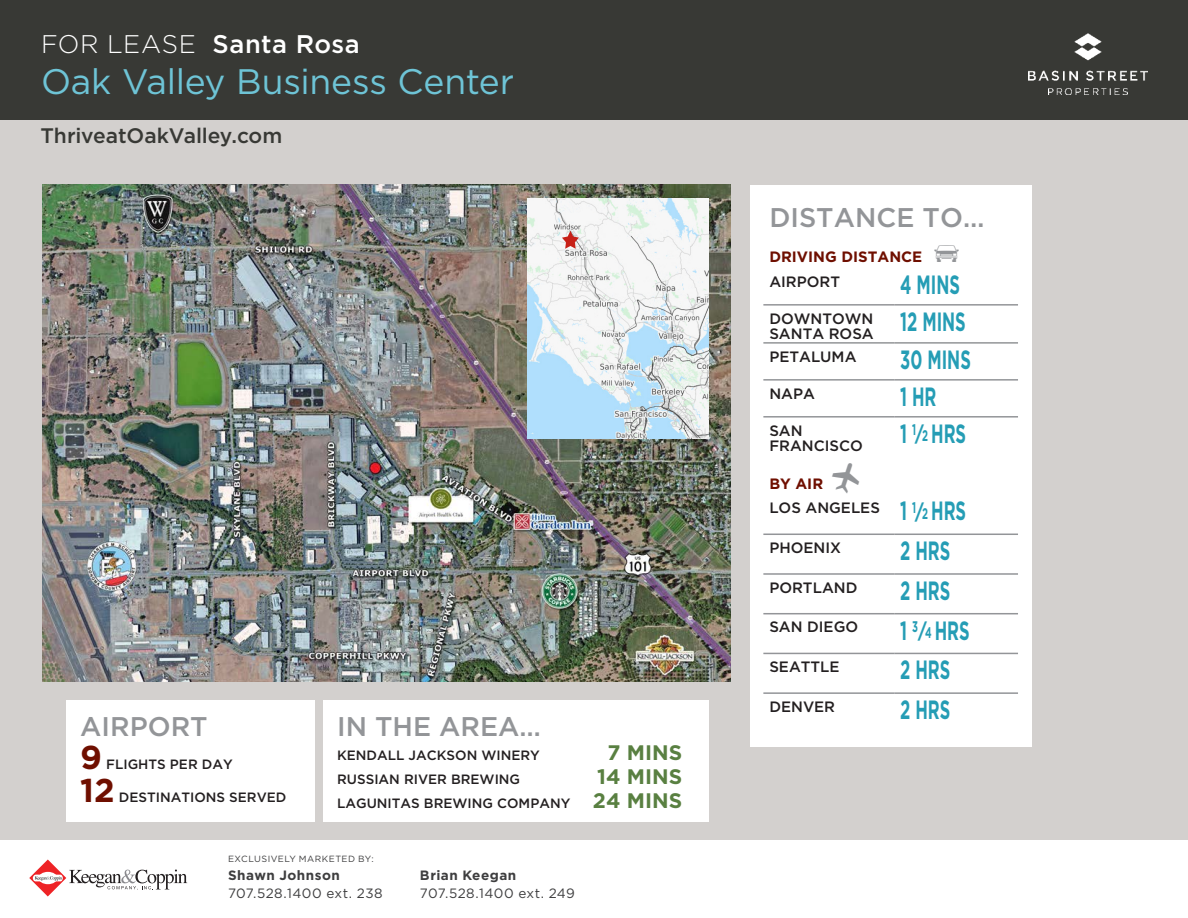
<style>
.page{position:relative;width:1188px;height:918px;background:#fff}
.page>*{position:absolute;margin:0;border:0;box-sizing:border-box;transform-origin:0 0}
.t1{font:35.4px "Gotham";letter-spacing:-.005em;color:#6ec4d6}
.infographic_table_content{font:700 33px "Gotham";color:#6f0f00}
.t2{font:500 27px "Gotham";color:#939598}
.distance{font:700 26.4px "Gotham";color:#259db5;scale:.62 1}
.t3{font:500 25.5px "Gotham";letter-spacing:.02em;color:#fff}
.t4{font:500 21px "Gotham";letter-spacing:-.005em;color:#383935}
.infographic_table_content-2{font:700 21px "Gotham";color:#598041}
.table_content{font:500 15px/15px "Gotham";color:#231f20}
.t5{font:700 15px "Gotham";color:#6f0f00}
.infographic_table_content-3{font:500 13.5px "Gotham";color:#231f20}
.t6{font:13.5px "Gotham";letter-spacing:.03em;color:#3e3e3f}
.t7{font:700 13.5px "Gotham";letter-spacing:.035em;color:#3e3e3f}
.t8{font:9px "Gotham";letter-spacing:.05em;color:#3e3e3f}
.s1{font-weight:300}
.s2{font-weight:700;font-size:21px;color:#598041}
.s3{font-size:20.85px}
.s4{font-size:15.45px}
</style>
<div class="page">
<div style="left:0;top:0;width:1188px;height:120px;background:#383935"></div>
<svg style="left:29px;top:860px;width:158px;height:37px"></svg>
<hr style="left:0;top:838px;width:1188px;height:2px;background:#383935">
<img style="left:1029px;top:33px;width:119px;height:62px">
<div style="left:0;top:120px;width:1188px;height:719px;background:#d3d0ce"></div>
<div style="left:750px;top:185px;width:282px;height:561px;background:#fff"></div>
<hr style="left:763px;top:534px;width:131px;height:1px;background:#939598">
<hr style="left:894px;top:534px;width:124px;height:1px;background:#939598">
<hr style="left:763px;top:573px;width:131px;height:2px;background:#939598">
<hr style="left:894px;top:573px;width:124px;height:2px;background:#939598">
<hr style="left:763px;top:613px;width:131px;height:1px;background:#939598">
<hr style="left:894px;top:613px;width:124px;height:1px;background:#939598">
<hr style="left:763px;top:653px;width:131px;height:1px;background:#939598">
<hr style="left:894px;top:653px;width:124px;height:1px;background:#939598">
<hr style="left:763px;top:692px;width:131px;height:2px;background:#939598">
<hr style="left:894px;top:692px;width:124px;height:2px;background:#939598">
<hr style="left:763px;top:304px;width:131px;height:2px;background:#939598">
<hr style="left:894px;top:304px;width:124px;height:2px;background:#939598">
<hr style="left:763px;top:342px;width:131px;height:2px;background:#939598">
<hr style="left:894px;top:342px;width:124px;height:2px;background:#939598">
<hr style="left:763px;top:379px;width:131px;height:2px;background:#939598">
<hr style="left:894px;top:379px;width:124px;height:2px;background:#939598">
<hr style="left:763px;top:416px;width:131px;height:2px;background:#939598">
<hr style="left:894px;top:416px;width:124px;height:2px;background:#939598">
<div style="left:67px;top:700px;width:248px;height:122px;background:#fff"></div>
<div style="left:324px;top:700px;width:385px;height:122px;background:#fff"></div>
<img style="left:42px;top:185px;width:688px;height:496px">
<img style="left:527px;top:198px;width:182px;height:240px">
<svg style="left:562px;top:231px;width:17px;height:18px"></svg>
<h3 class="t3" style="left:41px;top:29px;width:320px"><span class="s1">FOR LEASE</span> Santa Rosa</h3>
<h1 class="t1" style="left:41px;top:62px;width:475px">Oak Valley Business Center</h1>
<p class="t4" style="left:40px;top:123px;width:243px">ThriveatOakValley.com</p>
<p class="t2" style="left:80px;top:711px;width:129px">AIRPORT</p>
<p class="infographic_table_content" style="left:80px;top:738px;width:23px">9</p>
<p class="infographic_table_content-3" style="left:106px;top:757px;width:128px">FLIGHTS PER DAY</p>
<p class="infographic_table_content" style="left:80px;top:771px;width:36px">12</p>
<p class="infographic_table_content-3" style="left:119px;top:790px;width:169px">DESTINATIONS SERVED</p>
<p class="t2" style="left:337px;top:711px;width:205px">IN THE AREA…</p>
<p class="infographic_table_content-3" style="left:337px;top:748px;width:204px">KENDALL JACKSON WINERY</p>
<p class="infographic_table_content-2" style="left:608px;top:741px;width:76px">7 MINS</p>
<p class="infographic_table_content-3" style="left:337px;top:772px;width:185px">RUSSIAN RIVER BREWING</p>
<p class="infographic_table_content-2" style="left:597px;top:765px;width:86px">14 MINS</p>
<p class="infographic_table_content-3" style="left:337px;top:796px;width:347px">LAGUNITAS BREWING COMPANY <span class="s2">24 MINS</span></p>
<p class="t8" style="left:228px;top:854px;width:147px">EXCLUSIVELY MARKETED BY:</p>
<p class="t7" style="left:228px;top:868px;width:113px">Shawn Johnson</p>
<p class="t6" style="left:228px;top:886px;width:156px">707.528.1400 ext. 238</p>
<p class="t7" style="left:420px;top:868px;width:98px">Brian Keegan</p>
<p class="t6" style="left:420px;top:886px;width:157px">707.528.1400 ext. 249</p>
<p class="t2" style="left:769px;top:202px;width:217px">DISTANCE TO…</p>
<p class="t5" style="left:769px;top:248px;width:154px">DRIVING DISTANCE</p>
<p class="table_content" style="left:769px;top:273px;width:72px">AIRPORT</p>
<p class="distance" style="left:900px;top:269px;width:98px">4 MINS</p>
<p class="table_content" style="left:769px;top:310px;width:106px">DOWNTOWN<br>SANTA ROSA</p>
<p class="distance" style="left:900px;top:306px;width:107px">12 MINS</p>
<p class="table_content" style="left:769px;top:348px;width:89px">PETALUMA</p>
<p class="distance" style="left:900px;top:344px;width:116px">30 MINS</p>
<p class="table_content" style="left:769px;top:385px;width:47px">NAPA</p>
<p class="distance" style="left:900px;top:381px;width:60px">1 HR</p>
<p class="table_content" style="left:769px;top:422px;width:35px">SAN</p>
<p class="table_content" style="left:769px;top:437px;width:95px">FRANCISCO</p>
<p class="distance" style="left:900px;top:418px;width:108px">1 <sup>1</sup><span class="s3">/</span><span class="s4">2</span> HRS</p>
<p class="t5" style="left:769px;top:475px;width:55px">BY AIR</p>
<p class="table_content" style="left:769px;top:500px;width:112px">LOS ANGELES</p>
<p class="distance" style="left:900px;top:496px;width:108px">1 <sup>1</sup><span class="s3">/</span><span class="s4">2</span> HRS</p>
<p class="table_content" style="left:769px;top:540px;width:73px">PHOENIX</p>
<p class="distance" style="left:900px;top:536px;width:83px">2 HRS</p>
<p class="table_content" style="left:769px;top:580px;width:90px">PORTLAND</p>
<p class="distance" style="left:900px;top:575px;width:83px">2 HRS</p>
<p class="table_content" style="left:769px;top:619px;width:90px">SAN DIEGO</p>
<p class="distance" style="left:900px;top:615px;width:114px">1 <sup>3</sup><span class="s3">/</span><span class="s4">4</span> HRS</p>
<p class="table_content" style="left:769px;top:659px;width:72px">SEATTLE</p>
<p class="distance" style="left:900px;top:655px;width:83px">2 HRS</p>
<p class="table_content" style="left:769px;top:699px;width:67px">DENVER</p>
<p class="distance" style="left:900px;top:694px;width:83px">2 HRS</p>
</div>
